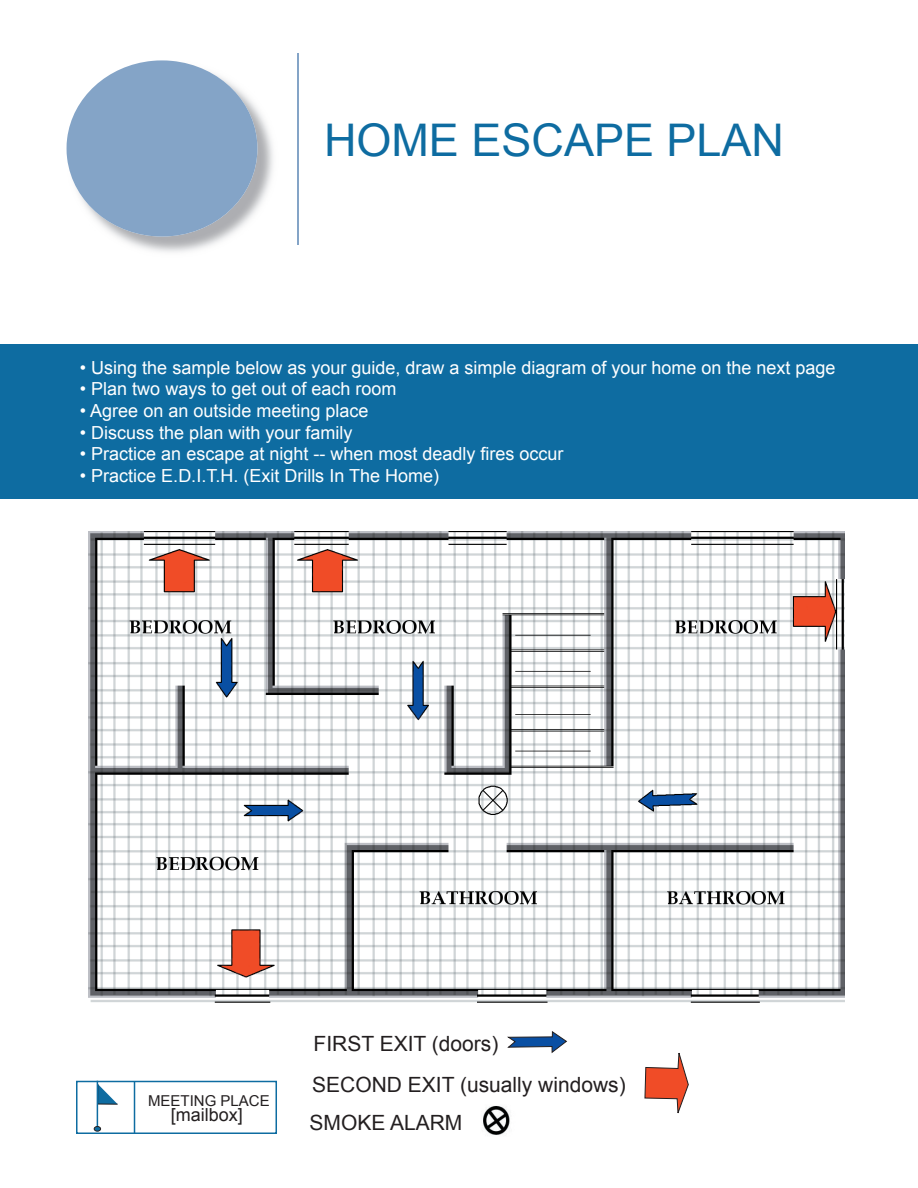
<style>
.page{position:relative;width:918px;height:1188px;background:#fff}
.page>*{position:absolute;margin:0;border:0;box-sizing:border-box;transform-origin:0 0}
.t1{font:45px "Arial";color:#0e6ca1}
.t2{font:21px "Arial";color:#231f20}
.t3{font:18px "Arial";color:#fff}
.t4{font:18px "Arial";color:#231f20}
.t5{font:15px "Arial";color:#231f20}
</style>
<div class="page">
<svg style="left:67px;top:60px;width:190px;height:177px"></svg>
<div style="left:0;top:344px;width:918px;height:154px;background:#0e6ca1"></div>
<img style="left:483px;top:1106px;width:27px;height:29px">
<hr style="left:297px;top:53px;width:1px;height:191px;background:#84a4c7">
<img style="left:88px;top:532px;width:757px;height:471px">
<svg style="left:507px;top:1031px;width:60px;height:22px"></svg>
<svg style="left:644px;top:1053px;width:45px;height:61px"></svg>
<div style="left:76px;top:1081px;width:201px;height:53px;border:2px solid #0e6ca1"></div>
<hr style="left:134px;top:1082px;width:1px;height:51px;background:#0e6ca1">
<svg style="left:98px;top:1084px;width:20px;height:21px"></svg>
<hr style="left:97px;top:1081px;width:1px;height:49px;background:#0e6ca1">
<svg style="left:94px;top:1126px;width:7px;height:5px"></svg>
<h1 class="t1" style="left:324px;top:111px;width:462px">HOME ESCAPE PLAN</h1>
<p class="t3" style="left:80px;top:356px;width:757px">• Using the sample below as your guide, draw a simple diagram of your home on the next page</p>
<p class="t3" style="left:80px;top:377px;width:318px">• Plan two ways to get out of each room</p>
<p class="t3" style="left:80px;top:399px;width:290px">• Agree on an outside meeting place</p>
<p class="t3" style="left:80px;top:420px;width:274px">• Discuss the plan with your family</p>
<p class="t3" style="left:80px;top:442px;width:485px">• Practice an escape at night -- when most deadly fires occur</p>
<p class="t3" style="left:80px;top:464px;width:361px">• Practice E.D.I.T.H. (Exit Drills In The Home)</p>
<p class="t5" style="left:148px;top:1090px;width:123px">MEETING PLACE</p>
<p class="t4" style="left:171px;top:1103px;width:74px">[mailbox]</p>
<p class="t2" style="left:314px;top:1030px;width:186px">FIRST EXIT (doors)</p>
<p class="t2" style="left:312px;top:1071px;width:315px">SECOND EXIT (usually windows)</p>
<p class="t2" style="left:310px;top:1109px;width:154px">SMOKE ALARM</p>
</div>
